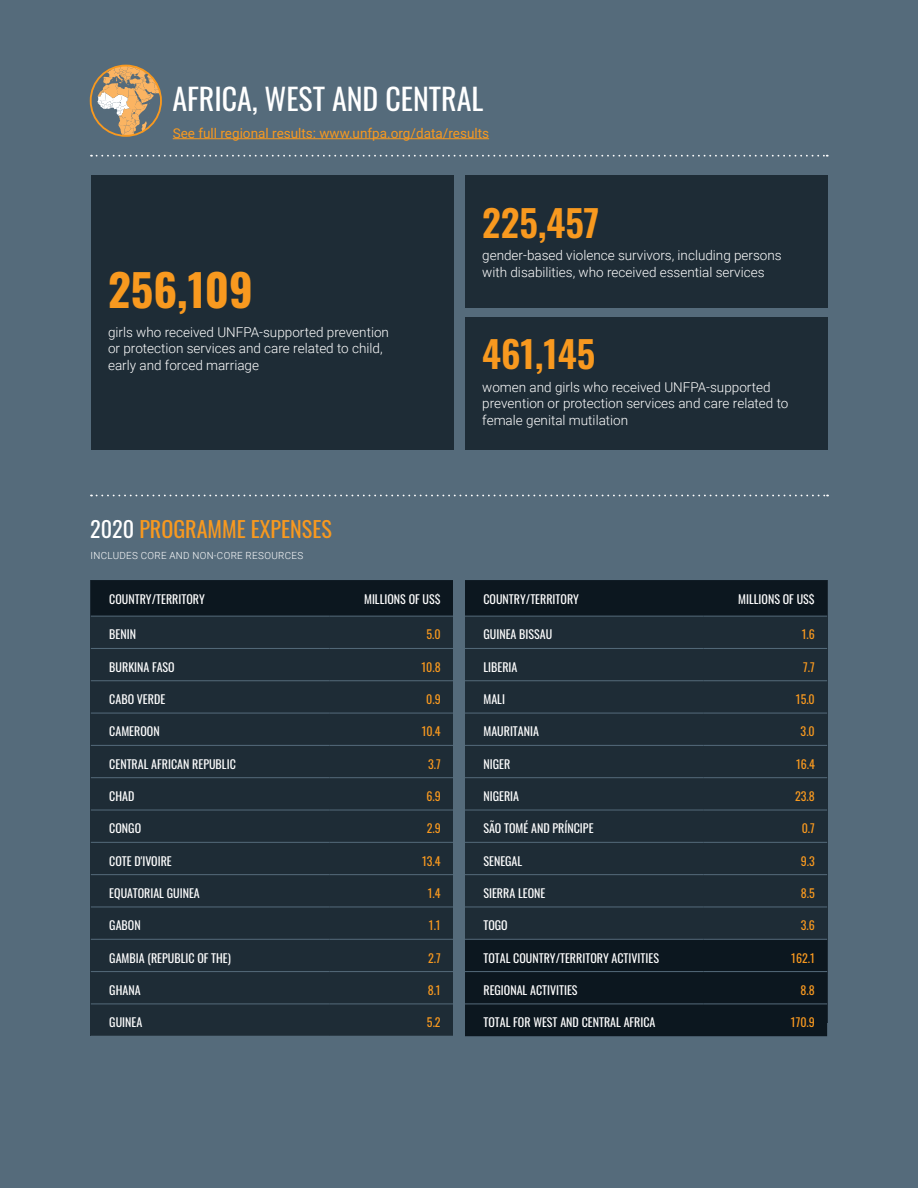
<style>
.page{position:relative;width:918px;height:1188px;background:#556b7b}
.page>*{position:absolute;margin:0;border:0;box-sizing:border-box;transform-origin:0 0}
.Heading_1__Global_Fo{font:700 44.25px "Oswald";color:#f8991f}
.smaller_nums{font:600 36.9px "Oswald";color:#f8991f}
.Heading_3{font:30px "Oswald";color:#fff}
.Heading_4{font:22.2px "Oswald";color:#f8991f}
.Paragraph_Style_2{font:300 13.5px/16.5px "Roboto";color:#fff}
.Paragraph_Style_2-2{font:13.5px "Roboto";color:#f8991f}
.Heading_6{font:12px "Oswald";color:#fff}
.Heading_6-2{font:12px "Oswald";color:#f8991f}
.Paragraph__Global_Fo{font:300 9.9px "Roboto";letter-spacing:.035em;color:#fff}
.s1{color:#fff}
</style>
<div class="page">
<svg style="left:91px;top:155px;width:737px;height:2px"></svg>
<div style="left:91px;top:175px;width:363px;height:275px;background:#1e2c36"></div>
<div style="left:465px;top:175px;width:363px;height:132px;background:#1e2c36"></div>
<div style="left:465px;top:318px;width:363px;height:132px;background:#1e2c36"></div>
<div style="left:90px;top:580px;width:363px;height:456px;background:#1e2c36"></div>
<div style="left:91px;top:580px;width:362px;height:36px;background:#0c171f"></div>
<hr style="left:91px;top:648px;width:239px;height:1px;background:#556b7b">
<hr style="left:330px;top:648px;width:123px;height:1px;background:#556b7b">
<hr style="left:91px;top:680px;width:239px;height:1px;background:#556b7b">
<hr style="left:330px;top:680px;width:123px;height:1px;background:#556b7b">
<hr style="left:91px;top:713px;width:239px;height:1px;background:#556b7b">
<hr style="left:330px;top:713px;width:123px;height:1px;background:#556b7b">
<hr style="left:91px;top:745px;width:239px;height:1px;background:#556b7b">
<hr style="left:330px;top:745px;width:123px;height:1px;background:#556b7b">
<hr style="left:91px;top:777px;width:239px;height:1px;background:#556b7b">
<hr style="left:330px;top:777px;width:123px;height:1px;background:#556b7b">
<hr style="left:91px;top:810px;width:239px;height:1px;background:#556b7b">
<hr style="left:330px;top:810px;width:123px;height:1px;background:#556b7b">
<hr style="left:91px;top:842px;width:239px;height:1px;background:#556b7b">
<hr style="left:330px;top:842px;width:123px;height:1px;background:#556b7b">
<hr style="left:91px;top:874px;width:239px;height:1px;background:#556b7b">
<hr style="left:330px;top:874px;width:123px;height:1px;background:#556b7b">
<hr style="left:91px;top:907px;width:239px;height:1px;background:#556b7b">
<hr style="left:330px;top:907px;width:123px;height:1px;background:#556b7b">
<hr style="left:91px;top:939px;width:239px;height:1px;background:#556b7b">
<hr style="left:330px;top:939px;width:123px;height:1px;background:#556b7b">
<hr style="left:91px;top:971px;width:239px;height:1px;background:#556b7b">
<hr style="left:330px;top:971px;width:123px;height:1px;background:#556b7b">
<hr style="left:91px;top:1004px;width:239px;height:1px;background:#556b7b">
<hr style="left:330px;top:1004px;width:123px;height:1px;background:#556b7b">
<hr style="left:91px;top:616px;width:239px;height:1px;background:#556b7b">
<hr style="left:330px;top:616px;width:123px;height:1px;background:#556b7b">
<svg style="left:91px;top:495px;width:737px;height:1px"></svg>
<svg style="left:465px;top:580px;width:362px;height:456px;fill:#1e2c36"></svg>
<hr style="left:465px;top:616px;width:239px;height:1px;background:#556b7b">
<hr style="left:704px;top:616px;width:123px;height:1px;background:#556b7b">
<hr style="left:465px;top:648px;width:239px;height:1px;background:#556b7b">
<hr style="left:704px;top:648px;width:123px;height:1px;background:#556b7b">
<hr style="left:465px;top:680px;width:239px;height:1px;background:#556b7b">
<hr style="left:704px;top:680px;width:123px;height:1px;background:#556b7b">
<hr style="left:465px;top:713px;width:239px;height:1px;background:#556b7b">
<hr style="left:704px;top:713px;width:123px;height:1px;background:#556b7b">
<hr style="left:465px;top:745px;width:239px;height:1px;background:#556b7b">
<hr style="left:704px;top:745px;width:123px;height:1px;background:#556b7b">
<hr style="left:465px;top:777px;width:239px;height:1px;background:#556b7b">
<hr style="left:704px;top:777px;width:123px;height:1px;background:#556b7b">
<hr style="left:465px;top:810px;width:239px;height:1px;background:#556b7b">
<hr style="left:704px;top:810px;width:123px;height:1px;background:#556b7b">
<hr style="left:465px;top:842px;width:239px;height:1px;background:#556b7b">
<hr style="left:704px;top:842px;width:123px;height:1px;background:#556b7b">
<hr style="left:465px;top:874px;width:239px;height:1px;background:#556b7b">
<hr style="left:704px;top:874px;width:123px;height:1px;background:#556b7b">
<hr style="left:465px;top:907px;width:239px;height:1px;background:#556b7b">
<hr style="left:704px;top:907px;width:123px;height:1px;background:#556b7b">
<hr style="left:465px;top:939px;width:239px;height:1px;background:#556b7b">
<hr style="left:704px;top:939px;width:123px;height:1px;background:#556b7b">
<hr style="left:465px;top:971px;width:239px;height:1px;background:#556b7b">
<hr style="left:704px;top:971px;width:123px;height:1px;background:#556b7b">
<hr style="left:465px;top:1004px;width:239px;height:1px;background:#556b7b">
<hr style="left:704px;top:1004px;width:123px;height:1px;background:#556b7b">
<svg style="left:91px;top:66px;width:71px;height:70px"></svg>
<div style="left:90px;top:65px;width:72px;height:72px;border:2px solid #f8991f;border-radius:50%"></div>
<hr style="left:173px;top:138px;width:316px;height:1px;background:#f8991f">
<p class="Heading_3" style="left:172px;top:72px;width:313px">AFRICA, WEST AND CENTRAL</p>
<p class="Paragraph_Style_2-2" style="left:173px;top:123px;width:318px">See full regional results: www.unfpa.org/data/results</p>
<p class="Heading_1__Global_Fo" style="left:108px;top:267px;width:147px">256,109</p>
<p class="Paragraph_Style_2" style="left:108px;top:323px;width:282px">girls who received UNFPA-supported prevention or protection services and care related to child, early and forced marriage</p>
<p class="Heading_4" style="left:90px;top:509px;width:243px"><span class="s1">2020</span> PROGRAMME EXPENSES</p>
<p class="Paragraph__Global_Fo" style="left:90px;top:548px;width:214px">INCLUDES CORE AND NON-CORE RESOURCES</p>
<p class="Heading_6" style="left:109px;top:588px;width:97px">COUNTRY/TERRITORY</p>
<p class="Heading_6" style="left:364px;top:588px;width:78px">MILLIONS OF US$</p>
<p class="Heading_6" style="left:109px;top:624px;width:28px">BENIN</p>
<p class="Heading_6-2" style="left:427px;top:624px;width:16px">5.0</p>
<p class="Heading_6" style="left:109px;top:656px;width:67px">BURKINA FASO</p>
<p class="Heading_6-2" style="left:422px;top:656px;width:21px">10.8</p>
<p class="Heading_6" style="left:109px;top:689px;width:57px">CABO VERDE</p>
<p class="Heading_6-2" style="left:426px;top:689px;width:16px">0.9</p>
<p class="Heading_6" style="left:109px;top:721px;width:52px">CAMEROON</p>
<p class="Heading_6-2" style="left:422px;top:721px;width:21px">10.4</p>
<p class="Heading_6" style="left:109px;top:753px;width:128px">CENTRAL AFRICAN REPUBLIC</p>
<p class="Heading_6-2" style="left:428px;top:753px;width:14px">3.7</p>
<p class="Heading_6" style="left:109px;top:785px;width:27px">CHAD</p>
<p class="Heading_6-2" style="left:426px;top:785px;width:16px">6.9</p>
<p class="Heading_6" style="left:109px;top:818px;width:33px">CONGO</p>
<p class="Heading_6-2" style="left:427px;top:818px;width:16px">2.9</p>
<p class="Heading_6" style="left:109px;top:850px;width:64px">COTE D'IVOIRE</p>
<p class="Heading_6-2" style="left:422px;top:850px;width:20px">13.4</p>
<p class="Heading_6" style="left:109px;top:882px;width:92px">EQUATORIAL GUINEA</p>
<p class="Heading_6-2" style="left:428px;top:882px;width:14px">1.4</p>
<p class="Heading_6" style="left:109px;top:915px;width:33px">GABON</p>
<p class="Heading_6-2" style="left:429px;top:915px;width:13px">1.1</p>
<p class="Heading_6" style="left:109px;top:947px;width:123px">GAMBIA (REPUBLIC OF THE)</p>
<p class="Heading_6-2" style="left:428px;top:947px;width:14px">2.7</p>
<p class="Heading_6" style="left:109px;top:979px;width:33px">GHANA</p>
<p class="Heading_6-2" style="left:428px;top:979px;width:14px">8.1</p>
<p class="Heading_6" style="left:109px;top:1012px;width:35px">GUINEA</p>
<p class="Heading_6-2" style="left:427px;top:1012px;width:15px">5.2</p>
<p class="smaller_nums" style="left:482px;top:203px;width:119px">225,457</p>
<p class="Paragraph_Style_2" style="left:482px;top:247px;width:301px">gender-based violence survivors, including persons with disabilities, who received essential services</p>
<p class="smaller_nums" style="left:482px;top:335px;width:115px">461,145</p>
<p class="Paragraph_Style_2" style="left:482px;top:378px;width:308px">women and girls who received UNFPA-supported prevention or protection services and care related to female genital mutilation</p>
<p class="Heading_6" style="left:483px;top:588px;width:97px">COUNTRY/TERRITORY</p>
<p class="Heading_6" style="left:738px;top:588px;width:78px">MILLIONS OF US$</p>
<p class="Heading_6" style="left:483px;top:624px;width:70px">GUINEA BISSAU</p>
<p class="Heading_6-2" style="left:802px;top:624px;width:15px">1.6</p>
<p class="Heading_6" style="left:483px;top:656px;width:36px">LIBERIA</p>
<p class="Heading_6-2" style="left:803px;top:656px;width:13px">7.7</p>
<p class="Heading_6" style="left:483px;top:689px;width:23px">MALI</p>
<p class="Heading_6-2" style="left:796px;top:689px;width:20px">15.0</p>
<p class="Heading_6" style="left:483px;top:721px;width:57px">MAURITANIA</p>
<p class="Heading_6-2" style="left:801px;top:721px;width:16px">3.0</p>
<p class="Heading_6" style="left:483px;top:753px;width:28px">NIGER</p>
<p class="Heading_6-2" style="left:796px;top:753px;width:20px">16.4</p>
<p class="Heading_6" style="left:483px;top:785px;width:37px">NIGERIA</p>
<p class="Heading_6-2" style="left:795px;top:785px;width:21px">23.8</p>
<p class="Heading_6" style="left:483px;top:818px;width:112px">SÃO TOMÉ AND PRÍNCIPE</p>
<p class="Heading_6-2" style="left:802px;top:818px;width:15px">0.7</p>
<p class="Heading_6" style="left:483px;top:850px;width:40px">SENEGAL</p>
<p class="Heading_6-2" style="left:801px;top:850px;width:16px">9.3</p>
<p class="Heading_6" style="left:483px;top:882px;width:63px">SIERRA LEONE</p>
<p class="Heading_6-2" style="left:801px;top:882px;width:15px">8.5</p>
<p class="Heading_6" style="left:483px;top:915px;width:26px">TOGO</p>
<p class="Heading_6-2" style="left:801px;top:915px;width:16px">3.6</p>
<p class="Heading_6" style="left:483px;top:947px;width:177px">TOTAL COUNTRY/TERRITORY ACTIVITIES</p>
<p class="Heading_6-2" style="left:791px;top:947px;width:25px">162.1</p>
<p class="Heading_6" style="left:483px;top:979px;width:96px">REGIONAL ACTIVITIES</p>
<p class="Heading_6-2" style="left:801px;top:979px;width:16px">8.8</p>
<p class="Heading_6" style="left:483px;top:1012px;width:174px">TOTAL FOR WEST AND CENTRAL AFRICA</p>
<p class="Heading_6-2" style="left:791px;top:1012px;width:25px">170.9</p>
</div>
